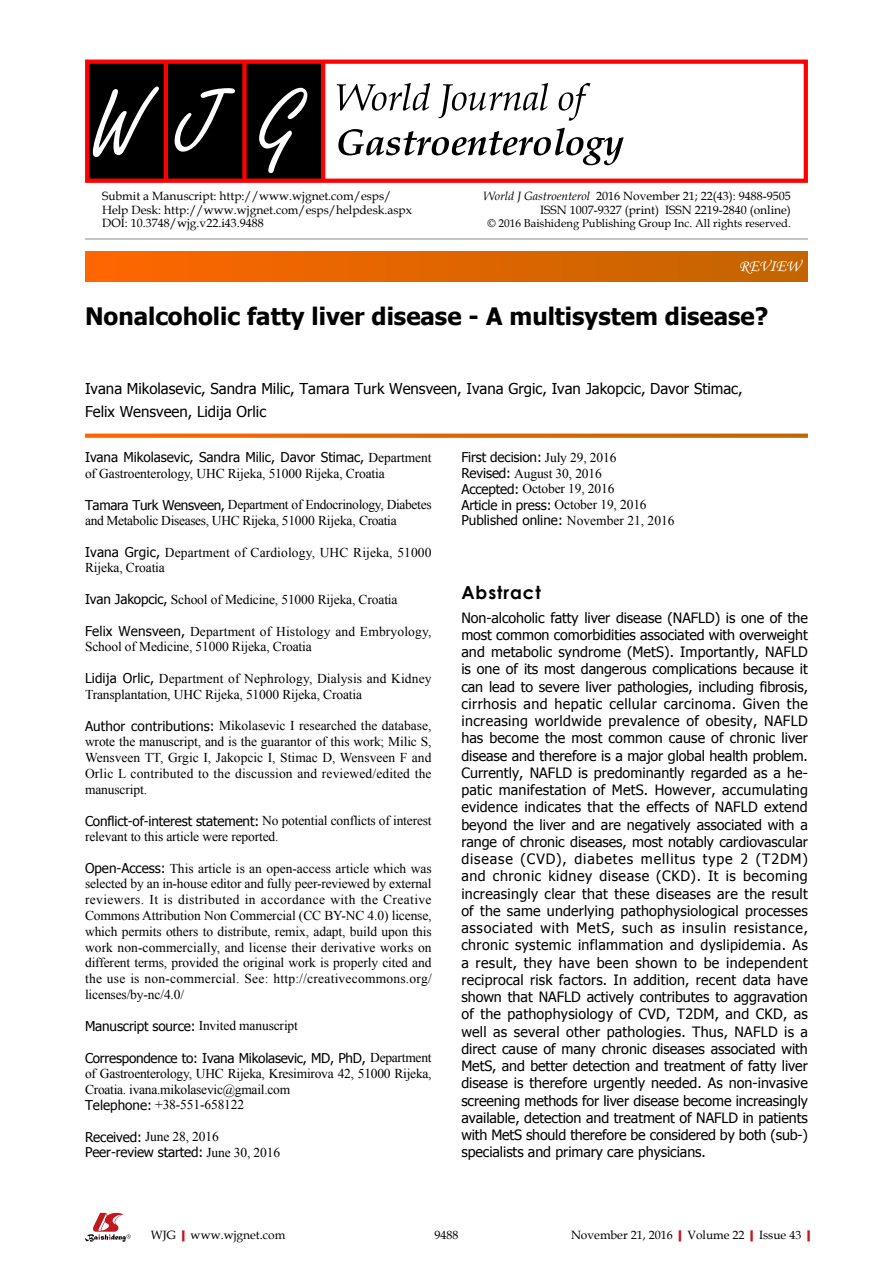
<style>
.page{position:relative;width:893px;height:1263px;background:#fff}
.page>*{position:absolute;margin:0;border:0;box-sizing:border-box;transform-origin:0 0}
.t1{font:700 24px "Tahoma";color:#000}
.t2{font:700 18px "Century Gothic";letter-spacing:.05em;color:#000}
.t3{font:16.5px "Monotype Corsiva";color:#fff}
.t4{font:15px/22.5px "Tahoma";color:#000}
.t5{font:14.25px/17.2px "Tahoma";letter-spacing:-.005em;color:#000;text-align:justify}
.t6{font:13.5px/15.8px "Times New Roman";letter-spacing:-.01em;color:#000}
.t7{font:13.5px/15.8px "Tahoma";letter-spacing:-.01em;color:#000}
.t8{font:13.5px/15.8px "Times New Roman";letter-spacing:.01em;color:#000}
.t9{font:12px/13.5px "Book Antiqua";color:#000}
.t10{font:11.25px "Book Antiqua";color:#000}
.s1{font-style:italic}
.s2{font-family:"Times New Roman"}
.s3{font-family:"Tahoma"}
.s4{font-weight:700;color:#c01920}
</style>
<div class="page">
<div style="left:85px;top:252px;width:723px;height:29px;background:linear-gradient(to right,#f60,#c16500)"></div>
<hr style="left:85px;top:239px;width:723px;height:1px;background:#898989">
<div style="left:87px;top:61px;width:236px;height:121px;background:#000"></div>
<hr style="left:164px;top:61px;width:4px;height:121px;background:#f00">
<div style="left:242px;top:61px;width:5px;height:121px;background:#f00"></div>
<hr style="left:321px;top:61px;width:4px;height:121px;background:#f00">
<div style="left:85px;top:60px;width:723px;height:123px;border:4px solid #f00"></div>
<svg style="left:259px;top:88px;width:48px;height:85px"></svg>
<svg style="left:175px;top:88px;width:60px;height:64px"></svg>
<svg style="left:93px;top:87px;width:66px;height:70px"></svg>
<svg style="left:337px;top:83px;width:253px;height:38px"></svg>
<svg style="left:338px;top:128px;width:286px;height:37px"></svg>
<svg style="left:85px;top:434px;width:723px;height:4px;background:#e16c0b"></svg>
<svg style="left:85px;top:1213px;width:46px;height:29px"></svg>
<p class="t9" style="left:102px;top:189px;width:311px">Submit a Manuscript: http://www.wjgnet.com/esps/<br>Help Desk: http://www.wjgnet.com/esps/helpdesk.aspx<br>DOI: 10.3748/wjg.v22.i43.9488</p>
<p class="t9" style="left:483px;top:189px;width:309px;text-align:right"><span class="s1">World J Gastroenterol</span> 2016 November 21; 22(43): 9488-9505<br>ISSN 1007-9327 (print) ISSN 2219-2840 (online)</p>
<p class="t10" style="left:487px;top:215px;width:305px">© 2016 Baishideng Publishing Group Inc. All rights reserved.</p>
<p class="t3" style="left:739px;top:256px;width:63px">REVIEW</p>
<h1 class="t1" style="left:85px;top:299px;width:685px">Nonalcoholic fatty liver disease - A multisystem disease?</h1>
<p class="t4" style="left:85px;top:377px;width:659px">Ivana Mikolasevic, Sandra Milic, Tamara Turk Wensveen, Ivana Grgic, Ivan Jakopcic, Davor Stimac,<br>Felix Wensveen, Lidija Orlic</p>
<p class="t7" style="left:85px;top:449px;width:348px">Ivana Mikolasevic, Sandra Milic, Davor Stimac, <span class="s2">Department</span></p>
<p class="t6" style="left:85px;top:465px;width:301px">of Gastroenterology, UHC Rijeka, 51000 Rijeka, Croatia</p>
<p class="t6" style="left:85px;top:497px;width:348px"><span class="s3">Tamara Turk Wensveen,</span> Department of Endocrinology, Diabetes and Metabolic Diseases, UHC Rijeka, 51000 Rijeka, Croatia</p>
<p class="t8" style="left:85px;top:544px;width:348px"><span class="s3">Ivana Grgic,</span> Department of Cardiology, UHC Rijeka, 51000<br>Rijeka, Croatia</p>
<p class="t6" style="left:85px;top:591px;width:314px"><span class="s3">Ivan Jakopcic,</span> School of Medicine, 51000 Rijeka, Croatia</p>
<p class="t8" style="left:85px;top:623px;width:348px"><span class="s3">Felix Wensveen,</span> Department of Histology and Embryology,<br>School of Medicine, 51000 Rijeka, Croatia</p>
<p class="t6" style="left:85px;top:670px;width:348px"><span class="s3">Lidija Orlic,</span> Department of Nephrology, Dialysis and Kidney<br>Transplantation, UHC Rijeka, 51000 Rijeka, Croatia</p>
<p class="t6" style="left:85px;top:718px;width:348px;text-align:justify"><span class="s3">Author contributions:</span> Mikolasevic I researched the database, wrote the manuscript, and is the guarantor of this work; Milic S, Wensveen TT, Grgic I, Jakopcic I, Stimac D, Wensveen F and Orlic L contributed to the discussion and reviewed/edited the manuscript.</p>
<p class="t7" style="left:85px;top:812px;width:348px">Conflict-of-interest statement: <span class="s2">No potential conflicts of interest</span></p>
<p class="t6" style="left:85px;top:828px;width:195px">relevant to this article were reported.</p>
<p class="t6" style="left:85px;top:860px;width:348px;text-align:justify"><span class="s3">Open-Access:</span> This article is an open-access article which was selected by an in-house editor and fully peer-reviewed by external reviewers. It is distributed in accordance with the Creative Commons Attribution Non Commercial (CC BY-NC 4.0) license, which permits others to distribute, remix, adapt, build upon this work non-commercially, and license their derivative works on different terms, provided the original work is properly cited and the use is non-commercial. See: http://creativecommons.org/ licenses/by-nc/4.0/</p>
<p class="t7" style="left:85px;top:1017px;width:214px">Manuscript source: <span class="s2">Invited manuscript</span></p>
<p class="t7" style="left:85px;top:1049px;width:348px">Correspondence to: Ivana Mikolasevic, MD, PhD, <span class="s2">Department</span></p>
<p class="t6" style="left:85px;top:1065px;width:348px">of Gastroenterology, UHC Rijeka, Kresimirova 42, 51000 Rijeka,<br>Croatia. ivana.mikolasevic@gmail.com<br><span class="s3">Telephone:</span> +38-551-658122</p>
<p class="t6" style="left:85px;top:1128px;width:135px"><span class="s3">Received:</span> June 28, 2016</p>
<p class="t7" style="left:85px;top:1144px;width:197px">Peer-review started: <span class="s2">June 30, 2016</span></p>
<p class="t7" style="left:461px;top:449px;width:157px">First decision: <span class="s2">July 29, 2016</span></p>
<p class="t6" style="left:461px;top:465px;width:155px"><span class="s3">Revised:</span> August 30, 2016<br><span class="s3">Accepted:</span> October 19, 2016</p>
<p class="t7" style="left:461px;top:496px;width:215px">Article in press: <span class="s2">October 19, 2016<br></span>Published online: <span class="s2">November 21, 2016</span></p>
<p class="t2" style="left:461px;top:579px;width:81px">Abstract</p>
<p class="t5" style="left:461px;top:608px;width:348px">Non-alcoholic fatty liver disease (NAFLD) is one of the most common comorbidities associated with overweight and metabolic syndrome (MetS). Importantly, NAFLD is one of its most dangerous complications because it can lead to severe liver pathologies, including fibrosis, cirrhosis and hepatic cellular carcinoma. Given the increasing worldwide prevalence of obesity, NAFLD has become the most common cause of chronic liver disease and therefore is a major global health problem.<br>Currently, NAFLD is predominantly regarded as a he&shy;patic manifestation of MetS. However, accumulating evidence indicates that the effects of NAFLD extend beyond the liver and are negatively associated with a range of chronic diseases, most notably cardiovascular disease (CVD), diabetes mellitus type 2 (T2DM) and chronic kidney disease (CKD). It is becoming increasingly clear that these diseases are the result of the same underlying pathophysiological processes associated with MetS, such as insulin resistance, chronic systemic inflammation and dyslipidemia. As a result, they have been shown to be independent reciprocal risk factors. In addition, recent data have shown that NAFLD actively contributes to aggravation of the pathophysiology of CVD, T2DM, and CKD, as well as several other pathologies. Thus, NAFLD is a direct cause of many chronic diseases associated with MetS, and better detection and treatment of fatty liver disease is therefore urgently needed. As non-invasive screening methods for liver disease become increasingly available, detection and treatment of NAFLD in patients with MetS should therefore be considered by both (sub-) specialists and primary care physicians.</p>
<p class="t9" style="left:151px;top:1227px;width:136px">WJG<span class="s4">|</span>www.wjgnet.com</p>
<p class="t9" style="left:434px;top:1227px;width:25px">9488</p>
<p class="t9" style="left:571px;top:1227px;width:246px">November 21, 2016<span class="s4">|</span>Volume 22<span class="s4">|</span>Issue 43<span class="s4">|</span></p>
</div>
